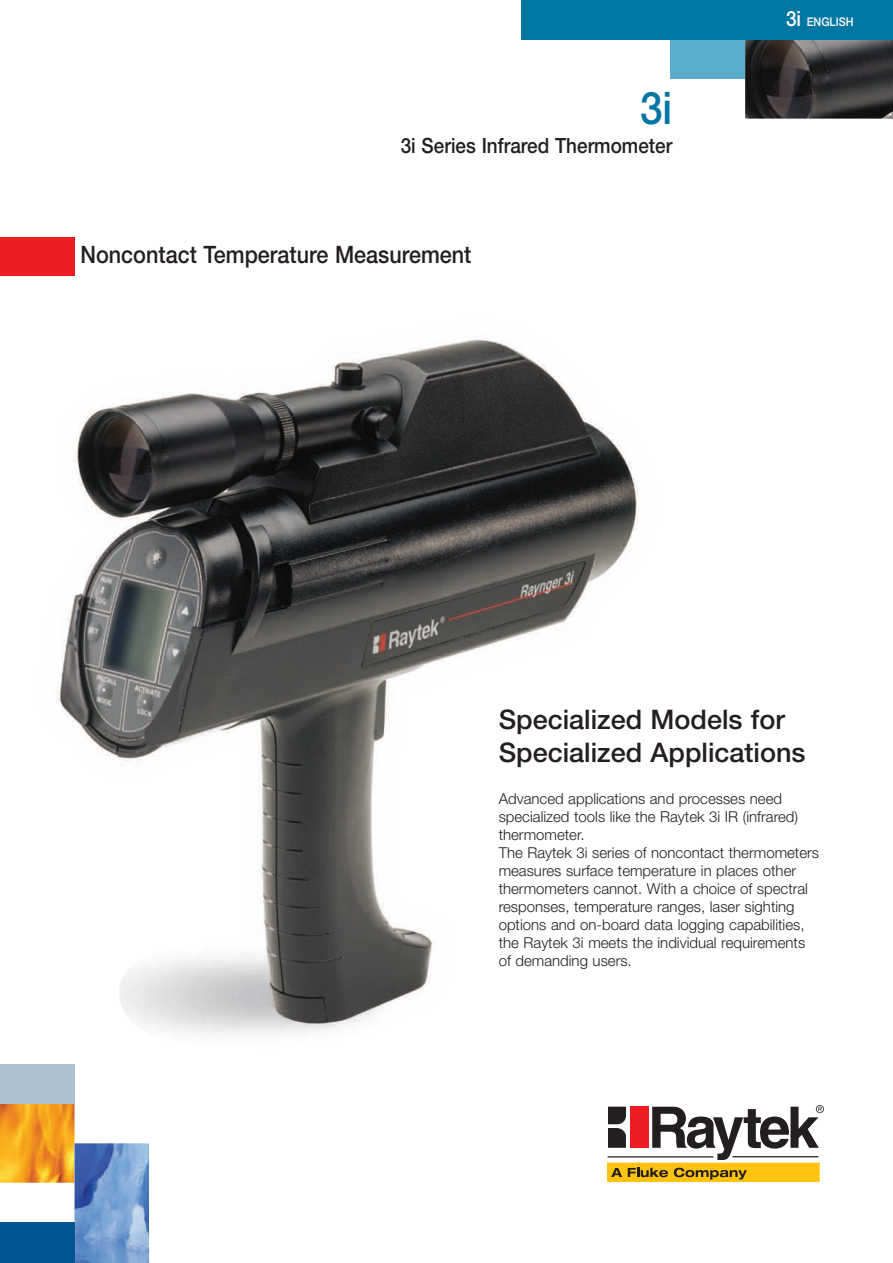
<style>
.page{position:relative;width:893px;height:1263px;background:#fff}
.page>*{position:absolute;margin:0;border:0;box-sizing:border-box;transform-origin:0 0}
.t1{font:500 45px "Helvetica Neue";color:#0076a3;scale:.9 1}
.t2{font:500 27px/32.4px "Helvetica Neue";color:#231f20}
.t3{font:500 24px "Helvetica Neue";color:#231f20;scale:.9 1}
.t4{font:500 21px "Helvetica Neue";color:#231f20;scale:.9 1}
.t5{font:300 15px/18px "Helvetica Neue";color:#231f20}
.t6{font:500 12px "Helvetica Neue";color:#fff;scale:.9 1}
.s1{font-size:21px}
</style>
<div class="page">
<img style="left:56px;top:337px;width:582px;height:699px">
<img style="left:745px;top:40px;width:148px;height:79px">
<div style="left:671px;top:40px;width:74px;height:39px;background:#5aadcd"></div>
<div style="left:522px;top:0;width:371px;height:40px;background:#0076a3"></div>
<div style="left:0;top:238px;width:75px;height:38px;background:#ee1d23"></div>
<img style="left:0;top:1104px;width:75px;height:79px">
<img style="left:75px;top:1143px;width:74px;height:120px">
<div style="left:0;top:1222px;width:75px;height:41px;background:#01548f"></div>
<div style="left:0;top:1064px;width:75px;height:40px;background:#b0c1cf"></div>
<svg style="left:608px;top:1107px;width:18px;height:41px"></svg>
<div style="left:630px;top:1107px;width:18px;height:41px;background:#ee1d23"></div>
<svg style="left:652px;top:1105px;width:172px;height:55px"></svg>
<div style="left:608px;top:1163px;width:211px;height:18px;background:#fec210"></div>
<div style="left:607px;top:1162px;width:212px;height:20px;border:1px solid #fec210"></div>
<svg style="left:611px;top:1168px;width:11px;height:9px"></svg>
<svg style="left:628px;top:1168px;width:40px;height:9px"></svg>
<svg style="left:674px;top:1168px;width:73px;height:11px"></svg>
<hr style="left:608px;top:1156px;width:105px;height:2px;background:#231f20">
<hr style="left:733px;top:1156px;width:85px;height:2px;background:#231f20">
<h1 class="t1" style="left:640px;top:92px;width:37px">3i</h1>
<h3 class="t4" style="left:401px;top:138px;width:303px">3i Series Infrared Thermometer</h3>
<h3 class="t3" style="left:80px;top:246px;width:436px">Noncontact Temperature Measurement</h3>
<p class="t6" style="left:786px;top:18px;width:77px"><span class="s1">3i</span> ENGLISH</p>
<h2 class="t2" style="left:499px;top:706px;width:308px">Specialized Models for<br>Specialized Applications</h2>
<p class="t5" style="left:499px;top:791px;width:322px">Advanced applications and processes need specialized tools like the Raytek 3i IR (infrared) thermometer.<br>The Raytek 3i series of noncontact thermometers measures surface temperature in places other thermometers cannot. With a choice of spectral responses, temperature ranges, laser sighting options and on-board data logging capabilities, the Raytek 3i meets the individual requirements of demanding users.</p>
</div>
